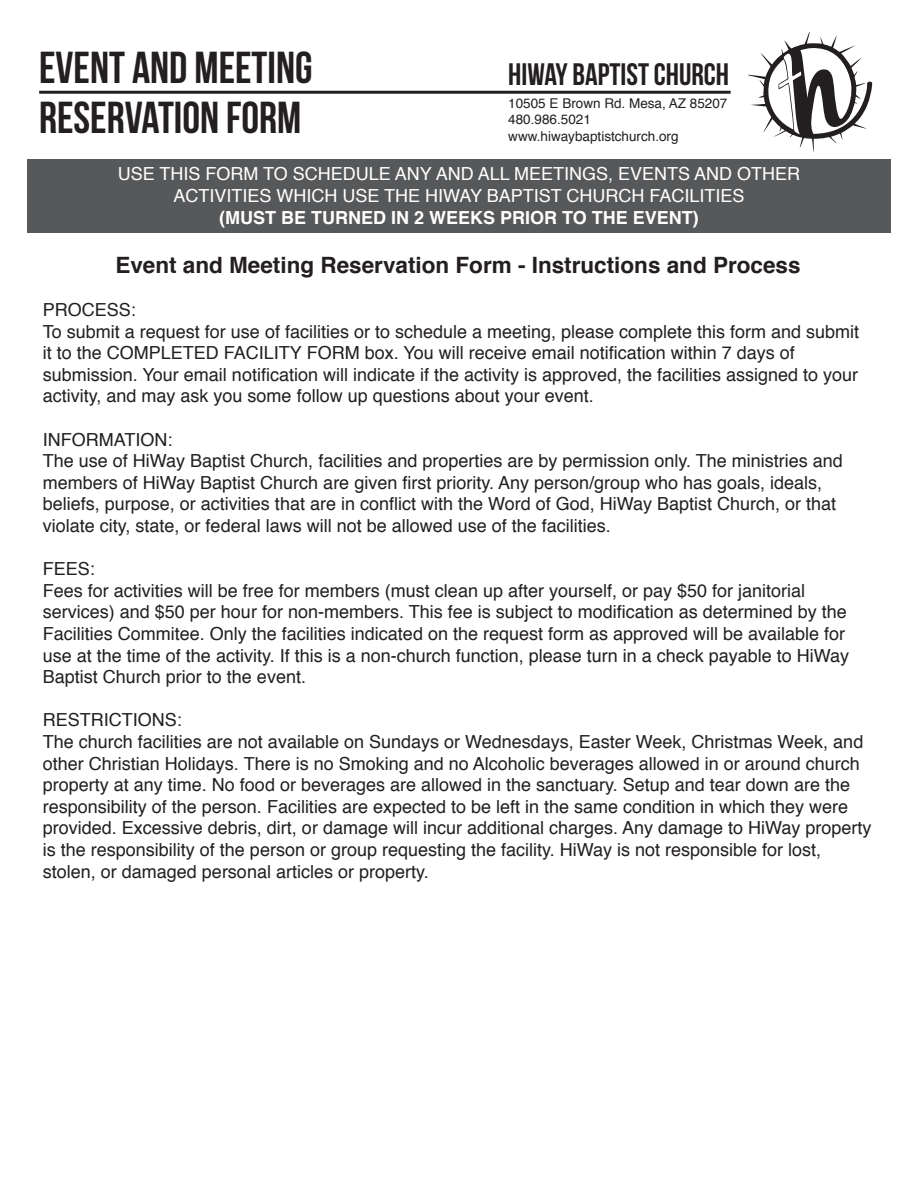
<style>
.page{position:relative;width:918px;height:1188px;background:#fff}
.page>*{position:absolute;margin:0;border:0;box-sizing:border-box;transform-origin:0 0}
.t1{font:44.7px "Bebas Neue";color:#231f20}
.t2{font:31.05px "Bebas Neue";color:#231f20}
.t3{font:700 22.5px "Helvetica";color:#231f20}
.t4{font:18px/21.6px "Helvetica";color:#231f20}
.t5{font:18px/21.6px "Helvetica";color:#fff;text-align:center}
.t6{font:700 18px "Helvetica";color:#fff}
.t7{font:13.5px/16.2px "Helvetica";color:#231f20}
</style>
<div class="page">
<div style="left:27px;top:159px;width:864px;height:73px;background:#57585a"></div>
<svg style="left:748px;top:32px;width:124px;height:121px"></svg>
<hr style="left:39px;top:91px;width:692px;height:3px;background:#231f20">
<h1 class="t1" style="left:39px;top:43px;width:275px">EVENT AND MEETING</h1>
<h2 class="t2" style="left:508px;top:57px;width:222px">HIWAY BAPTIST CHURCH</h2>
<h1 class="t1" style="left:39px;top:93px;width:264px">RESERVATION FORM</h1>
<p class="t5" style="left:118px;top:164px;width:684px">USE THIS FORM TO SCHEDULE ANY AND ALL MEETINGS, EVENTS AND OTHER<br>ACTIVITIES WHICH USE THE HIWAY BAPTIST CHURCH FACILITIES</p>
<p class="t6" style="left:219px;top:203px;width:481px">(MUST BE TURNED IN 2 WEEKS PRIOR TO THE EVENT)</p>
<p class="t7" style="left:508px;top:96px;width:221px">10505 E Brown Rd. Mesa, AZ 85207<br>480.986.5021 www.hiwaybaptistchurch.org</p>
<p class="t3" style="left:115px;top:247px;width:687px">Event and Meeting Reservation Form - Instructions and Process</p>
<p class="t4" style="left:43px;top:299px;width:818px">PROCESS:<br>To submit a request for use of facilities or to schedule a meeting, please complete this form and submit it to the COMPLETED FACILITY FORM box. You will receive email notification within 7 days of submission. Your email notification will indicate if the activity is approved, the facilities assigned to your activity, and may ask you some follow up questions about your event.</p>
<p class="t4" style="left:43px;top:429px;width:802px">INFORMATION:<br>The use of HiWay Baptist Church, facilities and properties are by permission only. The ministries and members of HiWay Baptist Church are given first priority. Any person/group who has goals, ideals, beliefs, purpose, or activities that are in conflict with the Word of God, HiWay Baptist Church, or that violate city, state, or federal laws will not be allowed use of the facilities.</p>
<p class="t4" style="left:43px;top:559px;width:808px">FEES:<br>Fees for activities will be free for members (must clean up after yourself, or pay $50 for janitorial services) and $50 per hour for non-members. This fee is subject to modification as determined by the Facilities Commitee. Only the facilities indicated on the request form as approved will be available for use at the time of the activity. If this is a non-church function, please turn in a check payable to HiWay Baptist Church prior to the event.</p>
<p class="t4" style="left:43px;top:710px;width:830px">RESTRICTIONS:<br>The church facilities are not available on Sundays or Wednesdays, Easter Week, Christmas Week, and other Christian Holidays. There is no Smoking and no Alcoholic beverages allowed in or around church property at any time. No food or beverages are allowed in the sanctuary. Setup and tear down are the responsibility of the person. Facilities are expected to be left in the same condition in which they were provided. Excessive debris, dirt, or damage will incur additional charges. Any damage to HiWay property is the responsibility of the person or group requesting the facility. HiWay is not responsible for lost, stolen, or damaged personal articles or property.</p>
</div>
